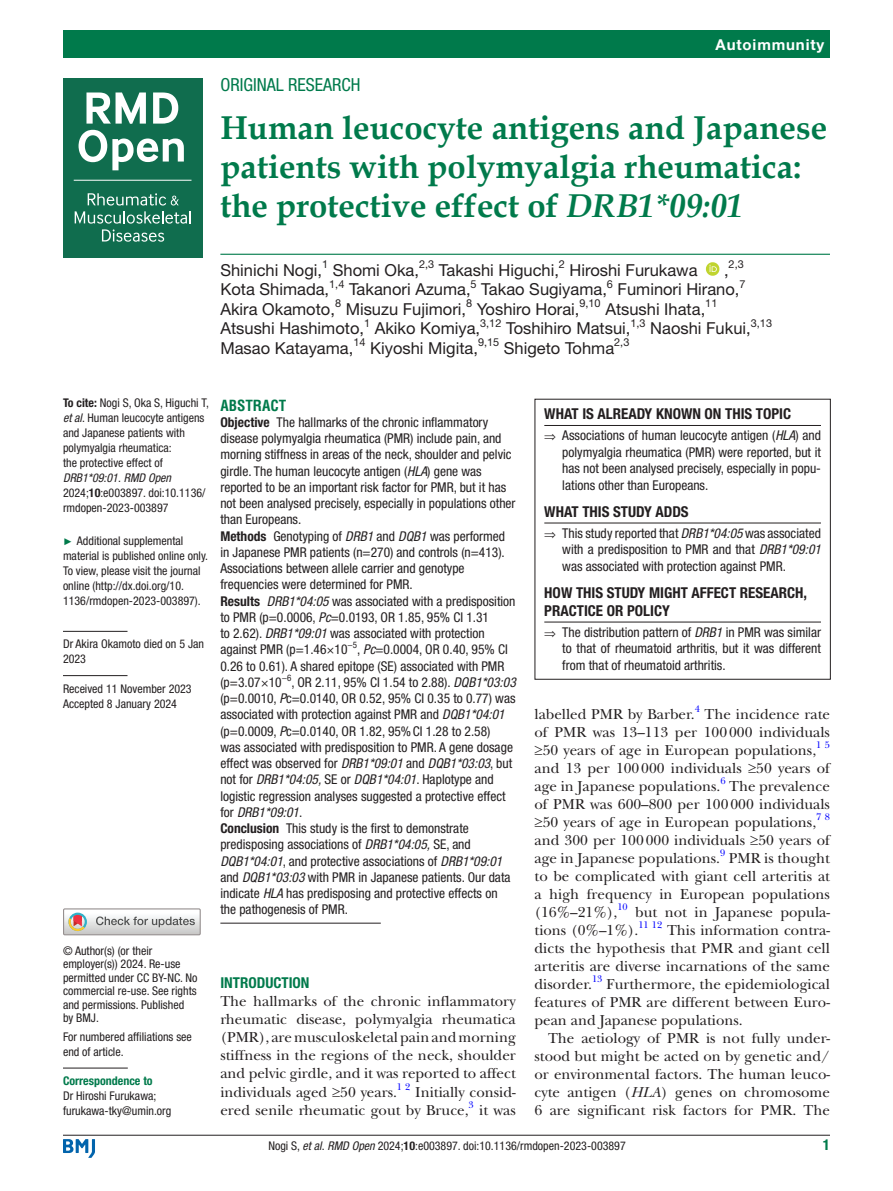
<style>
.page{position:relative;width:893px;height:1191px;background:#fff}
.page>*{position:absolute;margin:0;border:0;box-sizing:border-box;transform-origin:0 0}
.t1{font:700 33px/39px "Book Antiqua";color:#007a4b}
.t2{font:condensed 18px "Helvetica Neue LT Std";color:#007a4b}
.t3{font:16.5px/19.5px "Helvetica Neue LT Std";color:#231f20}
.t4{font:15px/18px "New Baskerville";color:#231f20;text-align:justify}
.t5{font:700 condensed 15px/18px "Helvetica Neue LT Std";color:#231f20}
.t6{font:700 condensed 15px "Helvetica Neue LT Std";color:#007a4b}
.t7{font:700 15px "Helvetica Neue LT Std";letter-spacing:.055em;color:#fff}
.t8{font:700 condensed 15px "Helvetica";color:#007a4b}
.t9{font:condensed 13.5px/16.2px "Helvetica Neue LT Std";color:#231f20;text-align:justify}
.t10{font:condensed 12px/15px "Helvetica Neue LT Std";color:#231f20}
.t11{font:700 condensed 12px "Helvetica Neue LT Std";color:#007a4b}
.t12{font:10.95px "Helvetica Neue LT Std";color:#231f20}
.t13{font:9.9px "New Baskerville";color:#00f}
.s1{font-style:italic}
.s2{font-size:16.5px}
.s3{font-weight:700}
.s4{font-family:"Arial";font-stretch:normal;font-size:9.75px;color:#007a4b}
</style>
<div class="page">
<hr style="left:63px;top:1134px;width:767px;height:1px;background:#231f20">
<svg style="left:63px;top:1139px;width:32px;height:18px"></svg>
<hr style="left:220px;top:254px;width:610px;height:1px;background:#007a4b">
<svg style="left:706px;top:262px;width:13px;height:14px"></svg>
<hr style="left:63px;top:631px;width:65px;height:1px;background:#231f20">
<hr style="left:63px;top:675px;width:65px;height:1px;background:#231f20">
<hr style="left:63px;top:1067px;width:65px;height:1px;background:#231f20">
<div style="left:63px;top:908px;width:138px;height:27px;border:1px solid #969090"></div>
<svg style="left:64px;top:909px;width:136px;height:25px"></svg>
<div style="left:63px;top:78px;width:139px;height:179px;background:#106d4e"></div>
<svg style="left:86px;top:92px;width:60px;height:32px"></svg>
<svg style="left:153px;top:92px;width:25px;height:32px"></svg>
<svg style="left:79px;top:130px;width:105px;height:40px"></svg>
<hr style="left:74px;top:180px;width:117px;height:1px;background:#fff">
<svg style="left:88px;top:193px;width:91px;height:12px"></svg>
<svg style="left:75px;top:211px;width:116px;height:31px"></svg>
<div style="left:63px;top:31px;width:767px;height:27px;background:#007a4b"></div>
<hr style="left:220px;top:922px;width:161px;height:1px;background:#231f20">
<hr style="left:544px;top:425px;width:277px;height:1px;background:#231f20">
<hr style="left:544px;top:523px;width:277px;height:1px;background:#231f20">
<hr style="left:544px;top:622px;width:277px;height:1px;background:#231f20">
<p class="t7" style="left:716px;top:35px;width:110px">Autoimmunity</p>
<h2 class="t2" style="left:220px;top:74px;width:142px">ORIGINAL RESEARCH</h2>
<h1 class="t1" style="left:220px;top:108px;width:608px">Human leucocyte antigens and Japanese patients with polymyalgia rheumatica: the protective effect of <span class="s1">DRB1*09:01</span></h1>
<p class="t3" style="left:220px;top:260px;width:479px">Shinichi Nogi,<sup>1</sup> Shomi Oka,<sup>2,3</sup> Takashi Higuchi,<sup>2</sup> Hiroshi Furukawa</p>
<p class="t12" style="left:724px;top:258px;width:21px"><span class="s2">,</span>2,3</p>
<p class="t3" style="left:220px;top:279px;width:553px">Kota Shimada,<sup>1,4</sup> Takanori Azuma,<sup>5</sup> Takao Sugiyama,<sup>6</sup> Fuminori Hirano,<sup>7<br></sup>Akira Okamoto,<sup>8</sup> Misuzu Fujimori,<sup>8</sup> Yoshiro Horai,<sup>9,10</sup> Atsushi Ihata,<sup>11<br></sup>Atsushi Hashimoto,<sup>1</sup> Akiko Komiya,<sup>3,12</sup> Toshihiro Matsui,<sup>1,3</sup> Naoshi Fukui,<sup>3,13<br></sup>Masao Katayama,<sup>14</sup> Kiyoshi Migita,<sup>9,15</sup> Shigeto Tohma<sup>2,3</sup></p>
<p class="t10" style="left:63px;top:395px;width:147px"><span class="s3">To cite:</span> Nogi S, Oka S, Higuchi T, <span class="s1">et al</span>. Human leucocyte antigens and Japanese patients with polymyalgia rheumatica:<br>the protective effect of<br><span class="s1">DRB1*09:01</span>. <span class="s1">RMD Open<br></span>2024;<span class="s3">10</span>:e003897. doi:10.1136/ rmdopen-2023-003897</p>
<p class="t10" style="left:63px;top:533px;width:147px"><span class="s4">►</span> Additional supplemental material is published online only.<br>To view, please visit the journal online (http://dx.doi.org/10.<br>1136/rmdopen-2023-003897).</p>
<p class="t10" style="left:63px;top:636px;width:142px">Dr Akira Okamoto died on 5 Jan<br>2023</p>
<p class="t10" style="left:63px;top:680px;width:130px">Received 11 November 2023<br>Accepted 8 January 2024</p>
<p class="t10" style="left:63px;top:943px;width:136px;line-height:13.5px">© Author(s) (or their employer(s)) 2024. Re-use permitted under CC BY-NC. No commercial re-use. See rights and permissions. Published by BMJ.</p>
<p class="t10" style="left:63px;top:1029px;width:130px">For numbered affiliations see end of article.</p>
<p class="t11" style="left:63px;top:1073px;width:91px">Correspondence to</p>
<p class="t10" style="left:63px;top:1088px;width:110px">Dr Hiroshi Furukawa; furukawa-tky@umin.org</p>
<p class="t8" style="left:220px;top:396px;width:67px">ABSTRACT</p>
<p class="t9" style="left:220px;top:414px;width:297px;text-align:left"><span class="s3">Objective</span> The hallmarks of the chronic inflammatory disease polymyalgia rheumatica (PMR) include pain, and morning stiffness in areas of the neck, shoulder and pelvic girdle. The human leucocyte antigen (<span class="s1">HLA</span>) gene was reported to be an important risk factor for PMR, but it has not been analysed precisely, especially in populations other than Europeans.<br><span class="s3">Methods</span> Genotyping of <span class="s1">DRB1</span> and <span class="s1">DQB1</span> was performed in Japanese PMR patients (n=270) and controls (n=413).<br>Associations between allele carrier and genotype frequencies were determined for PMR.<br><span class="s3">Results</span> <span class="s1">DRB1*04:05</span> was associated with a predisposition to PMR (p=0.0006, <span class="s1">Pc</span>=0.0193, OR 1.85, 95% CI 1.31<br>to 2.62). <span class="s1">DRB1*09:01</span> was associated with protection against PMR (p=1.46×10<sup>−5</sup>, <span class="s1">Pc</span>=0.0004, OR 0.40, 95% CI 0.26 to 0.61). A shared epitope (SE) associated with PMR (p=3.07×10<sup>−6</sup>, OR 2.11, 95% CI 1.54 to 2.88). <span class="s1">DQB1*03:03 </span>(p=0.0010, <span class="s1">P</span>c=0.0140, OR 0.52, 95% CI 0.35 to 0.77) was associated with protection against PMR and <span class="s1">DQB1*04:01 </span>(p=0.0009, <span class="s1">P</span>c=0.0140, OR 1.82, 95%CI 1.28 to 2.58)<br>was associated with predisposition to PMR. A gene dosage effect was observed for <span class="s1">DRB1*09:01</span> and <span class="s1">DQB1*03:03</span>, but not for <span class="s1">DRB1*04:05,</span> SE or <span class="s1">DQB1*04:01</span>. Haplotype and logistic regression analyses suggested a protective effect for <span class="s1">DRB1*09:01</span>.<br><span class="s3">Conclusion</span> This study is the first to demonstrate predisposing associations of <span class="s1">DRB1*04:05,</span> SE, and <span class="s1">DQB1*04:01</span>, and protective associations of <span class="s1">DRB1*09:01 </span>and <span class="s1">DQB1*03:03</span> with PMR in Japanese patients. Our data indicate <span class="s1">HLA</span> has predisposing and protective effects on the pathogenesis of PMR.</p>
<p class="t6" style="left:220px;top:973px;width:91px">INTRODUCTION</p>
<p class="t4" style="left:220px;top:992px;width:297px">The hallmarks of the chronic inflammatory rheumatic disease, polymyalgia rheumatica (PMR), are musculoskeletal pain and morning stiffness in the regions of the neck, shoulder and pelvic girdle, and it was reported to affect individuals aged ≥50 years.</p>
<p class="t13" style="left:397px;top:1080px;width:15px">1 2</p>
<p class="t4" style="left:220px;top:1082px;width:297px;text-indent:195px">Initially consid&shy;ered senile rheumatic gout by Bruce,</p>
<p class="t13" style="left:469px;top:1098px;width:7px">3</p>
<p class="t4" style="left:479px;top:1100px;width:38px">it was</p>
<p class="t5" style="left:544px;top:405px;width:248px">WHAT IS ALREADY KNOWN ON THIS TOPIC</p>
<p class="t9" style="left:562px;top:427px;width:260px;text-indent:-18px">⇒ Associations of human leucocyte antigen (<span class="s1">HLA</span>) and polymyalgia rheumatica (PMR) were reported, but it has not been analysed precisely, especially in popu&shy;lations other than Europeans.</p>
<p class="t5" style="left:544px;top:502px;width:146px">WHAT THIS STUDY ADDS</p>
<p class="t9" style="left:562px;top:525px;width:260px;text-indent:-18px">⇒ This study reported that <span class="s1">DRB1*04:05</span> was associated with a predisposition to PMR and that <span class="s1">DRB1*09:01 </span>was associated with protection against PMR.</p>
<p class="t5" style="left:544px;top:583px;width:264px">HOW THIS STUDY MIGHT AFFECT RESEARCH,<br>PRACTICE OR POLICY</p>
<p class="t9" style="left:562px;top:624px;width:260px;text-indent:-18px">⇒ The distribution pattern of <span class="s1">DRB1</span> in PMR was similar to that of rheumatoid arthritis, but it was different from that of rheumatoid arthritis.</p>
<p class="t4" style="left:535px;top:705px;width:297px">labelled PMR by Barber.<sup>4</sup> The incidence rate of PMR was 13–113 per 100000 individuals ≥50 years of age in European populations,</p>
<p class="t13" style="left:816px;top:739px;width:15px">1 5</p>
<p class="t4" style="left:535px;top:759px;width:297px">and 13 per 100000 individuals ≥50 years of age in Japanese populations.</p>
<p class="t13" style="left:720px;top:775px;width:7px">6</p>
<p class="t4" style="left:535px;top:777px;width:297px;text-indent:195px">The prevalence of PMR was 600–800 per 100000 individuals ≥50 years of age in European populations,</p>
<p class="t13" style="left:816px;top:811px;width:15px">7 8</p>
<p class="t4" style="left:535px;top:831px;width:297px">and 300 per 100000 individuals ≥50 years of age in Japanese populations.</p>
<p class="t13" style="left:720px;top:847px;width:7px">9</p>
<p class="t4" style="left:535px;top:849px;width:297px;text-indent:194px">PMR is thought to be complicated with giant cell arteritis at a high frequency in European populations (16%–21%),</p>
<p class="t13" style="left:617px;top:901px;width:12px">10</p>
<p class="t4" style="left:535px;top:903px;width:297px;text-indent:101px">but not in Japanese popula&shy;tions (0%–1%).</p>
<p class="t13" style="left:638px;top:919px;width:25px">11 12</p>
<p class="t4" style="left:535px;top:921px;width:297px;text-indent:132px">This information contra&shy;dicts the hypothesis that PMR and giant cell arteritis are diverse incarnations of the same disorder.</p>
<p class="t13" style="left:592px;top:973px;width:12px">13</p>
<p class="t4" style="left:535px;top:975px;width:297px;text-indent:72px">Furthermore, the epidemiological features of PMR are different between Euro&shy;pean and Japanese populations.</p>
<p class="t4" style="left:535px;top:1029px;width:297px;text-indent:14px">The aetiology of PMR is not fully under&shy;stood but might be acted on by genetic and/ or environmental factors. The human leuco&shy;cyte antigen (<span class="s1">HLA</span>) genes on chromosome 6 are significant risk factors for PMR. The</p>
<p class="t10" style="left:268px;top:1138px;width:359px">Nogi S, <span class="s1">et al</span>. <span class="s1">RMD Open</span> 2024;<span class="s3">10</span>:e003897. doi:10.1136/rmdopen-2023-003897</p>
<p class="t6" style="left:823px;top:1135px;width:9px">1</p>
</div>
